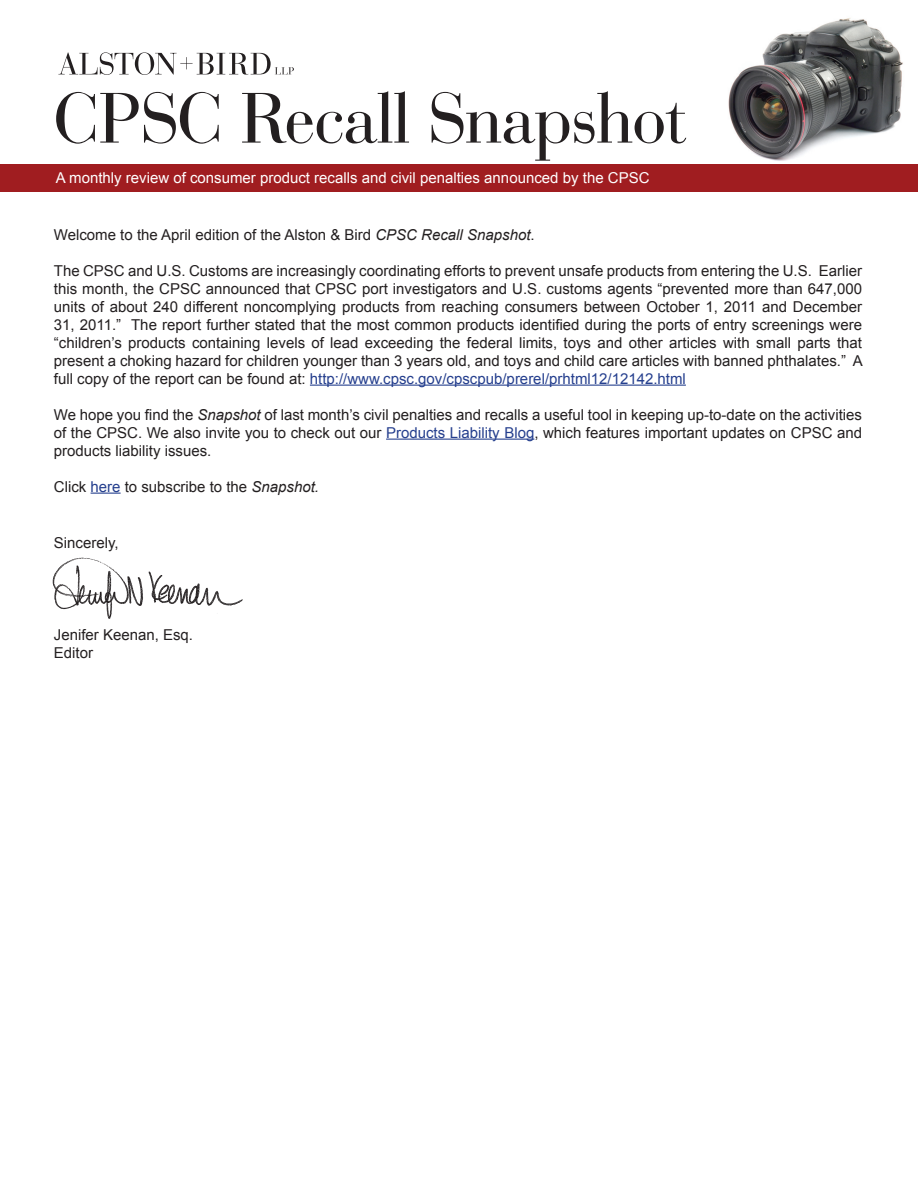
<style>
.page{position:relative;width:918px;height:1188px;background:#fff}
.page>*{position:absolute;margin:0;border:0;box-sizing:border-box;transform-origin:0 0}
.t1{font:75px "Bauer Bodoni BT";color:#231f20}
.t2{font:15px/18px "Arial";color:#231f20;text-align:justify}
.t3{font:15px "Arial";color:#fff}
.s1{font-style:italic}
.s2{color:#253f8e}
</style>
<div class="page">
<img style="left:728px;top:18px;width:175px;height:143px">
<svg style="left:58px;top:52px;width:236px;height:23px"></svg>
<div style="left:0;top:164px;width:918px;height:28px;background:#a01d20"></div>
<img style="left:52px;top:557px;width:191px;height:62px">
<hr style="left:310px;top:385px;width:376px;height:1px;background:#253f8e">
<hr style="left:386px;top:439px;width:148px;height:1px;background:#253f8e">
<hr style="left:91px;top:493px;width:30px;height:1px;background:#253f8e">
<h1 class="t1" style="left:54px;top:72px;width:635px">CPSC Recall Snapshot</h1>
<p class="t3" style="left:56px;top:168px;width:595px">A monthly review of consumer product recalls and civil penalties announced by the CPSC</p>
<p class="t2" style="left:54px;top:225px;width:482px">Welcome to the April edition of the Alston &amp; Bird <span class="s1">CPSC Recall Snapshot</span>.</p>
<p class="t2" style="left:54px;top:261px;width:810px">The CPSC and U.S. Customs are increasingly coordinating efforts to prevent unsafe products from entering the U.S. Earlier this month, the CPSC announced that CPSC port investigators and U.S. customs agents “prevented more than 647,000 units of about 240 different noncomplying products from reaching consumers between October 1, 2011 and December 31, 2011.” The report further stated that the most common products identified during the ports of entry screenings were “children’s products containing levels of lead exceeding the federal limits, toys and other articles with small parts that present a choking hazard for children younger than 3 years old, and toys and child care articles with banned phthalates.” A full copy of the report can be found at: <span class="s2">http://www.cpsc.gov/cpscpub/prerel/prhtml12/12142.html</span></p>
<p class="t2" style="left:54px;top:405px;width:810px">We hope you find the <span class="s1">Snapshot</span> of last month’s civil penalties and recalls a useful tool in keeping up-to-date on the activities of the CPSC. We also invite you to check out our <span class="s2">Products Liability Blog</span>, which features important updates on CPSC and products liability issues.</p>
<p class="t2" style="left:54px;top:477px;width:267px">Click <span class="s2">here</span> to subscribe to the <span class="s1">Snapshot.</span></p>
<p class="t2" style="left:54px;top:534px;width:66px">Sincerely,</p>
<p class="t2" style="left:54px;top:626px;width:141px">Jenifer Keenan, Esq.<br>Editor</p>
</div>
